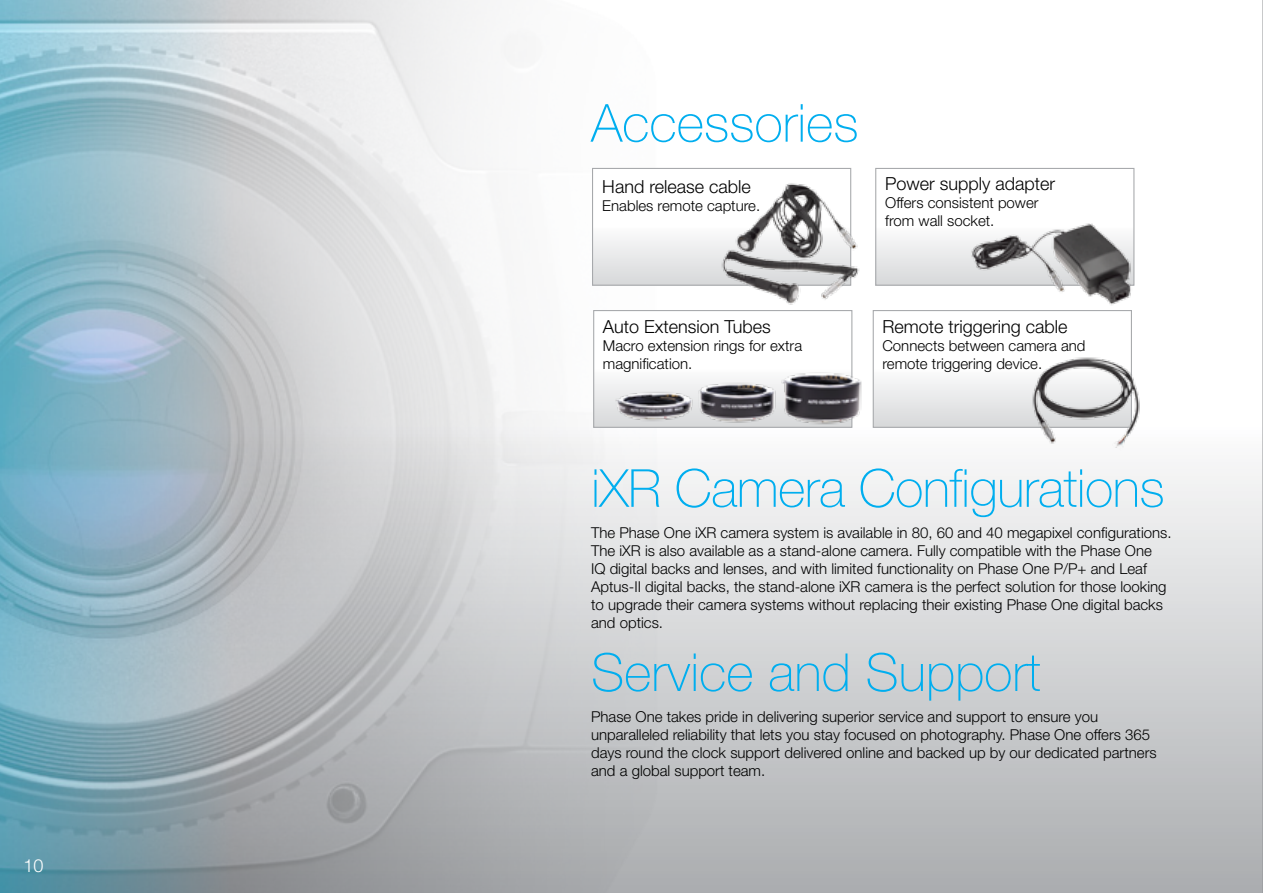
<style>
.page{position:relative;width:1263px;height:893px;background:#fff}
.page>*{position:absolute;margin:0;border:0;box-sizing:border-box;transform-origin:0 0}
.t1{font:100 52.5px "Helvetica Neue LT Std";color:#00aeef}
.t2{font:300 18px "Helvetica Neue LT Std";color:#000}
.t3{font:300 18px "Helvetica Neue LT Std";color:#fff}
.t4{font:300 15px/18px "Helvetica Neue LT Std";color:#000}
</style>
<div class="page">
<svg style="left:718px;top:168px;width:544px;height:725px"></svg>
<hr style="left:1262px;top:0;width:1px;height:893px;background:#939598">
<img style="left:0;top:0;width:718px;height:893px">
<div style="left:873px;top:311px;width:258px;height:116px;background:linear-gradient(to bottom,#fff,#e0e0e2)"></div>
<div style="left:873px;top:310px;width:259px;height:118px;border:1px solid #a7a9ac"></div>
<img style="left:1001px;top:337px;width:173px;height:119px">
<div style="left:594px;top:311px;width:258px;height:116px;background:#fff"></div>
<div style="left:876px;top:168px;width:258px;height:117px;background:linear-gradient(to bottom,#fff,#dfe1e2)"></div>
<div style="left:875px;top:168px;width:259px;height:118px;border:1px solid #a7a9ac"></div>
<img style="left:969px;top:210px;width:168px;height:98px">
<div style="left:592px;top:168px;width:259px;height:117px;background:linear-gradient(to bottom,#fff,#dfe1e2)"></div>
<div style="left:592px;top:168px;width:259px;height:118px;border:1px solid #a7a9ac"></div>
<img style="left:719px;top:169px;width:162px;height:109px">
<img style="left:708px;top:215px;width:161px;height:112px">
<img style="left:614px;top:371px;width:253px;height:58px">
<p class="t3" style="left:23px;top:854px;width:22px">10</p>
<h1 class="t1" style="left:591px;top:93px;width:269px">Accessories</h1>
<p class="t2" style="left:602px;top:176px;width:150px">Hand release cable</p>
<p class="t4" style="left:602px;top:196px;width:159px">Enables remote capture.</p>
<p class="t2" style="left:885px;top:173px;width:172px">Power supply adapter</p>
<p class="t4" style="left:885px;top:194px;width:155px">Offers consistent power from wall socket.</p>
<p class="t2" style="left:603px;top:316px;width:170px">Auto Extension Tubes</p>
<p class="t4" style="left:603px;top:336px;width:201px">Macro extension rings for extra magnification.</p>
<p class="t2" style="left:882px;top:316px;width:187px">Remote triggering cable</p>
<p class="t4" style="left:882px;top:336px;width:205px">Connects between camera and remote triggering device.</p>
<h1 class="t1" style="left:591px;top:458px;width:575px">iXR Camera Configurations</h1>
<p class="t4" style="left:591px;top:523px;width:582px">The Phase One iXR camera system is available in 80, 60 and 40 megapixel configurations.<br>The iXR is also available as a stand-alone camera. Fully compatible with the Phase One<br>IQ digital backs and lenses, and with limited functionality on Phase One P/P+ and Leaf Aptus-II digital backs, the stand-alone iXR camera is the perfect solution for those looking to upgrade their camera systems without replacing their existing Phase One digital backs and optics.</p>
<h1 class="t1" style="left:591px;top:642px;width:451px">Service and Support</h1>
<p class="t4" style="left:591px;top:707px;width:567px">Phase One takes pride in delivering superior service and support to ensure you unparalleled reliability that lets you stay focused on photography. Phase One offers 365 days round the clock support delivered online and backed up by our dedicated partners and a global support team.</p>
</div>
